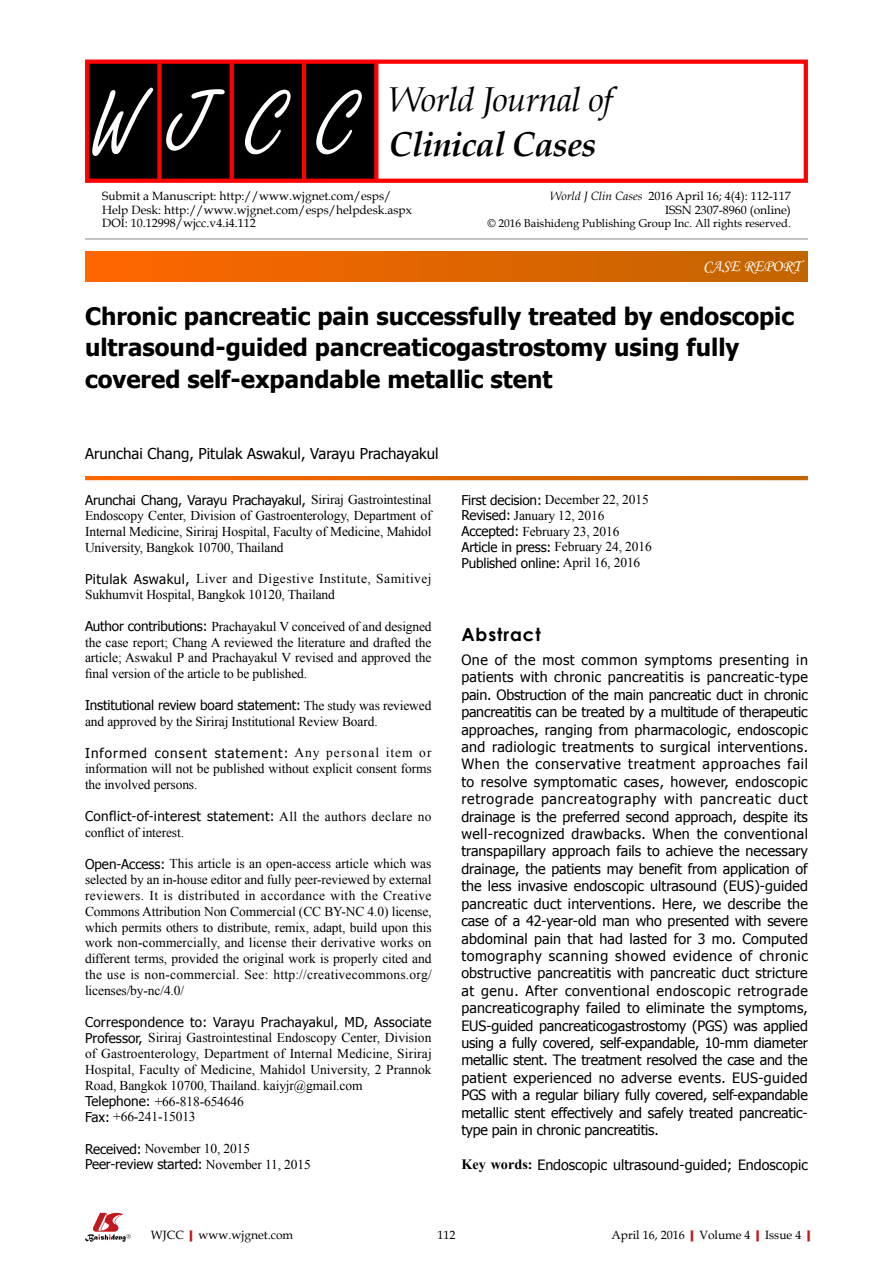
<style>
.page{position:relative;width:893px;height:1263px;background:#fff}
.page>*{position:absolute;margin:0;border:0;box-sizing:border-box;transform-origin:0 0}
.t1{font:94.5px "Freestyle Script";color:#fff;scale:.95 1}
.t2{font:italic 34.5px "Book Antiqua";letter-spacing:-.02em;color:#000}
.t3{font:italic 700 34.5px "Book Antiqua";letter-spacing:-.02em;color:#000}
.t4{font:700 24px/31.5px "Tahoma";color:#000}
.t5{font:700 18px "Century Gothic";letter-spacing:.05em;color:#000}
.t6{font:16.5px "Monotype Corsiva";color:#fff}
.t7{font:15px "Tahoma";color:#000}
.t8{font:14.25px/17.4px "Tahoma";letter-spacing:-.005em;color:#000;text-align:justify}
.t9{font:13.5px/15.8px "Times New Roman";letter-spacing:-.01em;color:#000}
.t10{font:12px/13.5px "Book Antiqua";color:#000}
.t11{font:11.25px "Book Antiqua";color:#000}
.s1{font-style:italic}
.s2{font-family:"Tahoma"}
.s3{font-family:"Times New Roman";font-weight:700}
.s4{font-weight:700;color:#c01920}
</style>
<div class="page">
<div style="left:85px;top:252px;width:723px;height:29px;background:linear-gradient(to right,#f60,#c16500)"></div>
<hr style="left:85px;top:239px;width:723px;height:1px;background:#898989">
<svg style="left:85px;top:476px;width:723px;height:4px"></svg>
<svg style="left:85px;top:1213px;width:46px;height:29px"></svg>
<div style="left:87px;top:61px;width:289px;height:121px;background:#000"></div>
<div style="left:157px;top:61px;width:5px;height:121px;background:#f00"></div>
<svg style="left:230px;top:65px;width:4px;height:113px"></svg>
<hr style="left:302px;top:61px;width:4px;height:121px;background:#f00">
<svg style="left:374px;top:65px;width:4px;height:113px"></svg>
<div style="left:85px;top:60px;width:723px;height:123px;border:4px solid #f00"></div>
<p class="t1" style="left:90px;top:72px;width:282px">WJCC</p>
<p class="t2" style="left:389px;top:75px;width:225px">World Journal of</p>
<p class="t3" style="left:389px;top:121px;width:209px">Clinical Cases</p>
<p class="t10" style="left:102px;top:189px;width:311px">Submit a Manuscript: http://www.wjgnet.com/esps/<br>Help Desk: http://www.wjgnet.com/esps/helpdesk.aspx<br>DOI: 10.12998/wjcc.v4.i4.112</p>
<p class="t10" style="left:550px;top:189px;width:242px;text-align:right"><span class="s1">World J Clin Cases</span> 2016 April 16; 4(4): 112-117<br>ISSN 2307-8960 (online)</p>
<p class="t11" style="left:487px;top:215px;width:305px">© 2016 Baishideng Publishing Group Inc. All rights reserved.</p>
<p class="t6" style="left:703px;top:256px;width:99px">CASE REPORT</p>
<p class="t4" style="left:85px;top:298px;width:711px">Chronic pancreatic pain successfully treated by endoscopic ultrasound-guided pancreaticogastrostomy using fully covered self-expandable metallic stent</p>
<p class="t7" style="left:85px;top:443px;width:355px">Arunchai Chang, Pitulak Aswakul, Varayu Prachayakul</p>
<p class="t9" style="left:85px;top:492px;width:348px;text-align:justify"><span class="s2">Arunchai Chang, Varayu Prachayakul,</span> Siriraj Gastrointestinal Endoscopy Center, Division of Gastroenterology, Department of Internal Medicine, Siriraj Hospital, Faculty of Medicine, Mahidol University, Bangkok 10700, Thailand</p>
<p class="t9" style="left:85px;top:571px;width:348px"><span class="s2">Pitulak Aswakul,</span> Liver and Digestive Institute, Samitivej<br>Sukhumvit Hospital, Bangkok 10120, Thailand</p>
<p class="t9" style="left:85px;top:618px;width:348px;text-align:justify"><span class="s2">Author contributions:</span> Prachayakul V conceived of and designed the case report; Chang A reviewed the literature and drafted the article; Aswakul P and Prachayakul V revised and approved the final version of the article to be published.</p>
<p class="t9" style="left:85px;top:698px;width:348px"><span class="s2">Institutional review board statement:</span> The study was reviewed and approved by the Siriraj Institutional Review Board.</p>
<p class="t9" style="left:85px;top:745px;width:348px;text-align:justify"><span class="s2">Informed consent statement:</span> Any personal item or information will not be published without explicit consent forms the involved persons.</p>
<p class="t9" style="left:85px;top:809px;width:348px"><span class="s2">Conflict-of-interest statement:</span> All the authors declare no conflict of interest.</p>
<p class="t9" style="left:85px;top:855px;width:348px;text-align:justify"><span class="s2">Open-Access:</span> This article is an open-access article which was selected by an in-house editor and fully peer-reviewed by external reviewers. It is distributed in accordance with the Creative Commons Attribution Non Commercial (CC BY-NC 4.0) license, which permits others to distribute, remix, adapt, build upon this work non-commercially, and license their derivative works on different terms, provided the original work is properly cited and the use is non-commercial. See: http://creativecommons.org/ licenses/by-nc/4.0/</p>
<p class="t9" style="left:85px;top:1014px;width:348px"><span class="s2">Correspondence to: Varayu Prachayakul, MD, Associate Professor,</span> Siriraj Gastrointestinal Endoscopy Center, Division of Gastroenterology, Department of Internal Medicine, Siriraj Hospital, Faculty of Medicine, Mahidol University, 2 Prannok Road, Bangkok 10700, Thailand. kaiyjr@gmail.com<br><span class="s2">Telephone:</span> +66-818-654646<br><span class="s2">Fax:</span> +66-241-15013</p>
<p class="t9" style="left:85px;top:1140px;width:227px;line-height:16.2px"><span class="s2">Received:</span> November 10, 2015<br><span class="s2">Peer-review started:</span> November 11, 2015</p>
<p class="t9" style="left:461px;top:491px;width:192px"><span class="s2">First decision:</span> December 22, 2015<br><span class="s2">Revised:</span> January 12, 2016<br><span class="s2">Accepted:</span> February 23, 2016<br><span class="s2">Article in press:</span> February 24, 2016<br><span class="s2">Published online:</span> April 16, 2016</p>
<p class="t5" style="left:461px;top:621px;width:81px">Abstract</p>
<p class="t8" style="left:461px;top:650px;width:348px">One of the most common symptoms presenting in patients with chronic pancreatitis is pancreatic-type pain. Obstruction of the main pancreatic duct in chronic pancreatitis can be treated by a multitude of therapeutic approaches, ranging from pharmacologic, endoscopic and radiologic treatments to surgical interventions.<br>When the conservative treatment approaches fail to resolve symptomatic cases, however, endoscopic retrograde pancreatography with pancreatic duct drainage is the preferred second approach, despite its well-recognized drawbacks. When the conventional transpapillary approach fails to achieve the necessary drainage, the patients may benefit from application of the less invasive endoscopic ultrasound (EUS)-guided pancreatic duct interventions. Here, we describe the case of a 42-year-old man who presented with severe abdominal pain that had lasted for 3 mo. Computed tomography scanning showed evidence of chronic obstructive pancreatitis with pancreatic duct stricture at genu. After conventional endoscopic retrograde pancreaticography failed to eliminate the symptoms, EUS-guided pancreaticogastrostomy (PGS) was applied using a fully covered, self-expandable, 10-mm diameter metallic stent. The treatment resolved the case and the patient experienced no adverse events. EUS-guided PGS with a regular biliary fully covered, self-expandable metallic stent effectively and safely treated pancreatic&shy;type pain in chronic pancreatitis.</p>
<p class="t8" style="left:461px;top:1155px;width:348px"><span class="s3">Key words:</span> Endoscopic ultrasound-guided; Endoscopic</p>
<p class="t10" style="left:151px;top:1227px;width:144px">WJCC<span class="s4">|</span>www.wjgnet.com</p>
<p class="t10" style="left:437px;top:1227px;width:19px">112</p>
<p class="t10" style="left:611px;top:1227px;width:206px">April 16, 2016<span class="s4">|</span>Volume 4<span class="s4">|</span>Issue 4<span class="s4">|</span></p>
</div>
